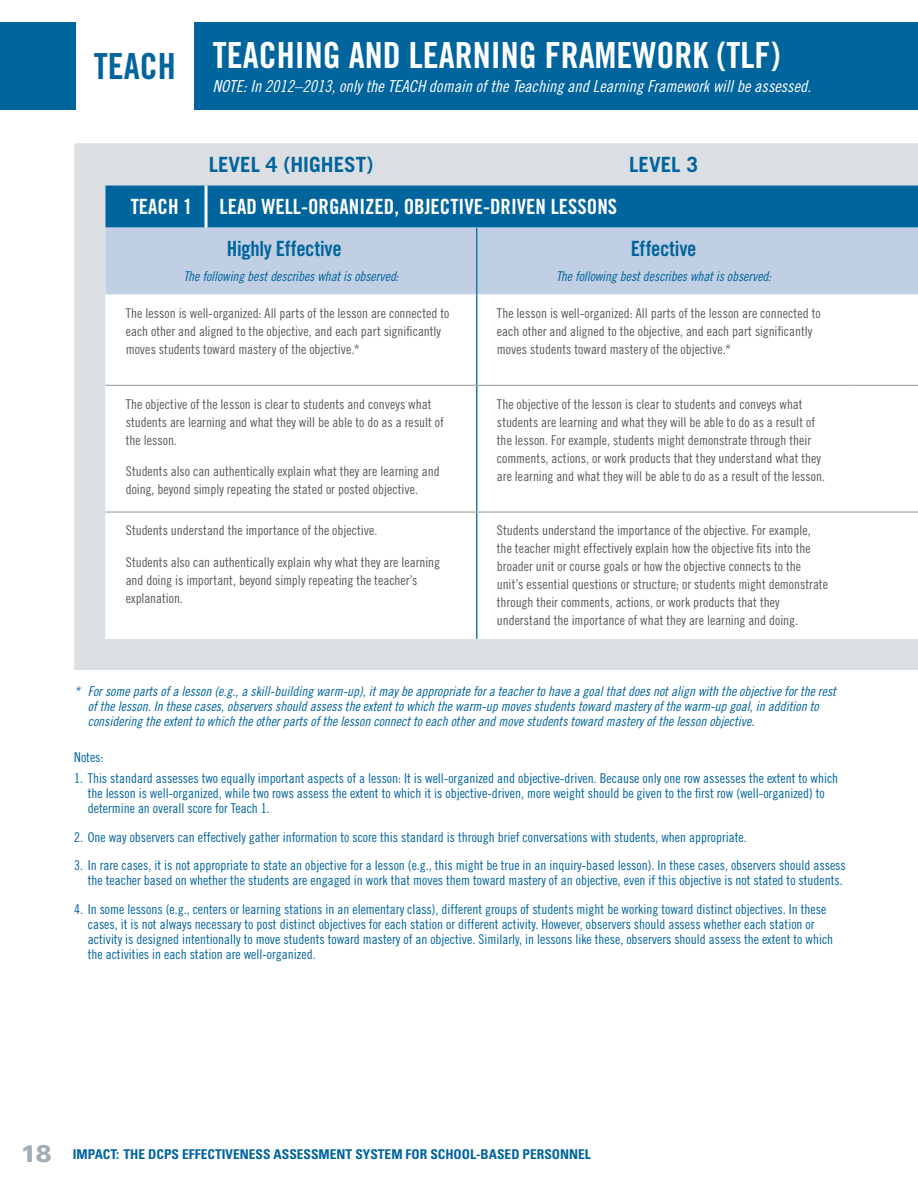
<style>
.page{position:relative;width:918px;height:1188px;background:#fff}
.page>*{position:absolute;margin:0;border:0;box-sizing:border-box;transform-origin:0 0}
.t1{font:36px "Trade Gothic LT Std Bd Cn 20";color:#fff}
.t2{font:36px "Trade Gothic LT Std Bd Cn 20";color:#00649d}
.t3{font:21px "Trade Gothic LT Std Bd Cn 20";color:#fff}
.t4{font:21px "Trade Gothic LT Std Bd Cn 20";letter-spacing:-.015em;color:#00649d}
.t5{font:700 21px "Trade Gothic LT Std";color:#00649d}
.t6{font:16.5px "Trade Gothic LT Std Cn 18 Obl";color:#fff}
.t7{font:13.5px/18px "Trade Gothic LT Std Cn 18";color:#58595b}
.t8{font:13.5px/15px "Trade Gothic LT Std Cn 18";color:#00649d}
.t9{font:13.5px/15px "Trade Gothic LT Std Cn 18 Obl";color:#00649d}
.t10{font:700 condensed 13.5px "Univers LT Std";color:#00649d}
.s1{font-weight:900;font-stretch:normal;font-size:24px;color:#a0adb7}
</style>
<div class="page">
<div style="left:74px;top:143px;width:844px;height:527px;background:#dbdfe3"></div>
<div style="left:105px;top:185px;width:813px;height:43px;background:#00649d"></div>
<div style="left:105px;top:228px;width:813px;height:67px;background:#c0cfe3"></div>
<svg style="left:105px;top:295px;width:813px;height:344px"></svg>
<hr style="left:476px;top:228px;width:1px;height:67px;background:#1e78ab">
<hr style="left:476px;top:295px;width:1px;height:90px;background:#1e78ab">
<hr style="left:476px;top:386px;width:1px;height:126px;background:#1e78ab">
<hr style="left:476px;top:512px;width:1px;height:127px;background:#1e78ab">
<hr style="left:205px;top:185px;width:3px;height:43px;background:#fff">
<hr style="left:105px;top:385px;width:101px;height:1px;background:#939598">
<hr style="left:206px;top:385px;width:271px;height:1px;background:#939598">
<hr style="left:477px;top:385px;width:374px;height:1px;background:#939598">
<hr style="left:851px;top:385px;width:67px;height:1px;background:#939598">
<hr style="left:105px;top:512px;width:101px;height:1px;background:#939598">
<hr style="left:206px;top:512px;width:271px;height:1px;background:#939598">
<hr style="left:477px;top:512px;width:374px;height:1px;background:#939598">
<hr style="left:851px;top:512px;width:67px;height:1px;background:#939598">
<div style="left:210px;top:23px;width:708px;height:87px;background:#00649d"></div>
<div style="left:0;top:23px;width:210px;height:87px;background:#00649d"></div>
<div style="left:76px;top:23px;width:118px;height:87px;background:#fff"></div>
<h1 class="t2" style="left:94px;top:45px;width:83px">TEACH</h1>
<h1 class="t1" style="left:213px;top:34px;width:569px">TEACHING AND LEARNING FRAMEWORK (TLF)</h1>
<p class="t6" style="left:213px;top:77px;width:600px">NOTE: In 2012–2013, only the TEACH domain of the Teaching and Learning Framework will be assessed.</p>
<h2 class="t5" style="left:209px;top:152px;width:166px">LEVEL 4 (HIGHEST)</h2>
<h2 class="t5" style="left:629px;top:152px;width:70px">LEVEL 3</h2>
<h2 class="t3" style="left:131px;top:194px;width:63px">TEACH 1</h2>
<h2 class="t3" style="left:220px;top:194px;width:214px">LEAD WELL-ORGANIZED, OBJECTI</h2>
<h2 class="t3" style="left:464px;top:194px;width:105px">VE-DRIVEN LESSONS</h2>
<h2 class="t4" style="left:227px;top:236px;width:116px">HIGHLY EFFECTIVE</h2>
<p class="t9" style="left:184px;top:269px;width:217px">The following best describes what is observed:</p>
<h2 class="t4" style="left:631px;top:236px;width:67px">EFFECTIVE</h2>
<p class="t9" style="left:556px;top:269px;width:217px">The following best describes what is observed:</p>
<p class="t7" style="left:126px;top:304px;width:325px">The lesson is well-organized: All parts of the lesson are connected to each other and aligned to the objective, and each part significantly moves students toward mastery of the objective.*</p>
<p class="t7" style="left:497px;top:304px;width:325px">The lesson is well-organized: All parts of the lesson are connected to each other and aligned to the objective, and each part significantly moves students toward mastery of the objective.*</p>
<p class="t7" style="left:126px;top:395px;width:320px">The objective of the lesson is clear to students and conveys what students are learning and what they will be able to do as a result of the lesson.</p>
<p class="t7" style="left:126px;top:462px;width:315px">Students also can authentically explain what they are learning and doing, beyond simply repeating the stated or posted objective.</p>
<p class="t7" style="left:126px;top:521px;width:253px">Students understand the importance of the objective.</p>
<p class="t7" style="left:126px;top:553px;width:316px">Students also can authentically explain why what they are learning and doing is important, beyond simply repeating the teacher’s explanation.</p>
<p class="t7" style="left:497px;top:395px;width:330px">The objective of the lesson is clear to students and conveys what students are learning and what they will be able to do as a result of the lesson. For example, students might demonstrate through their comments, actions, or work products that they understand what they are learning and what they will be able to do as a result of the lesson.</p>
<p class="t7" style="left:497px;top:521px;width:333px">Students understand the importance of the objective. For example, the teacher might effectively explain how the objective fits into the broader unit or course goals or how the objective connects to the unit’s essential questions or structure; or students might demonstrate through their comments, actions, or work products that they understand the importance of what they are learning and doing.</p>
<p class="t9" style="left:88px;top:684px;width:750px;text-indent:-14px">* For some parts of a lesson (e.g., a skill-building warm-up), it may be appropriate for a teacher to have a goal that does not align with the objective for the rest of the lesson. In these cases, observers should assess the extent to which the warm-up moves students toward mastery of the warm-up goal, in addition to considering the extent to which the other parts of the lesson connect to each other and move students toward mastery of the lesson objective.</p>
<p class="t8" style="left:74px;top:749px;width:31px">Notes:</p>
<p class="t8" style="left:88px;top:771px;width:752px;text-indent:-14px">1. This standard assesses two equally important aspects of a lesson: It is well-organized and objective-driven. Because only one row assesses the extent to which the lesson is well-organized, while two rows assess the extent to which it is objective-driven, more weight should be given to the first row (well-organized) to determine an overall score for Teach 1.</p>
<p class="t8" style="left:74px;top:829px;width:674px">2. One way observers can effectively gather information to score this standard is through brief conversations with students, when appropriate.</p>
<p class="t8" style="left:74px;top:858px;width:773px;text-align:right">3. In rare cases, it is not appropriate to state an objective for a lesson (e.g., this might be true in an inquiry-based lesson). In these cases, observers should assess the teacher based on whether the students are engaged in work that moves them toward mastery of an objective, even if this objective is not stated to students.</p>
<p class="t8" style="left:88px;top:901px;width:747px;text-indent:-14px">4. In some lessons (e.g., centers or learning stations in an elementary class), different groups of students might be working toward distinct objectives. In these cases, it is not always necessary to post distinct objectives for each station or different activity. However, observers should assess whether each station or activity is designed intentionally to move students toward mastery of an objective. Similarly, in lessons like these, observers should assess the extent to which the activities in each station are well-organized.</p>
<p class="t10" style="left:21px;top:1145px;width:293px"><span class="s1">18</span> IMPACT: THE DCPS EFFECTIVENESS ASS ESSM</p>
<p class="t10" style="left:330px;top:1145px;width:263px">ENT SYSTEM FOR SCHOOL-BASED PERSONNEL</p>
</div>
